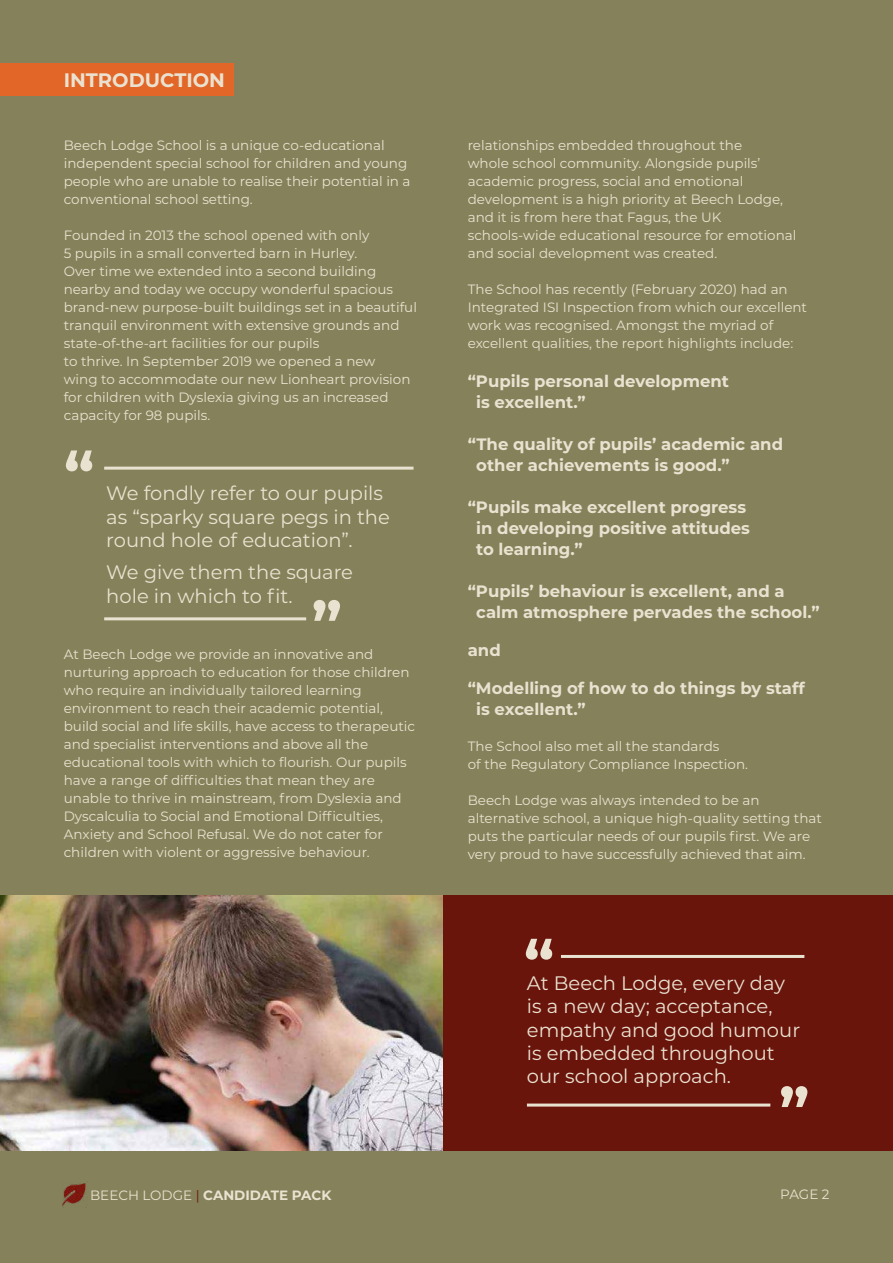
<style>
.page{position:relative;width:893px;height:1263px;background:#85825b}
.page>*{position:absolute;margin:0;border:0;box-sizing:border-box;transform-origin:0 0}
.t1{font:700 61.5px "Montserrat";color:#eae2d1}
.t2{font:19.5px/23.4px "Montserrat";color:#eae2d1}
.t3{font:700 19.5px "Montserrat";color:#eae2d1}
.t4{font:700 16.5px/21px "Montserrat";color:#eae2d1}
.t5{font:13.5px/18px "Montserrat";color:#eae2d1}
.t6{font:700 13.5px "Montserrat";color:#eae2d1}
.s1{font-weight:400}
.s2{font-weight:400;color:#6a150c}
</style>
<div class="page">
<img style="left:63px;top:1183px;width:23px;height:23px">
<div style="left:0;top:63px;width:234px;height:33px;background:#e26627"></div>
<hr style="left:104px;top:467px;width:310px;height:3px;background:#eae2d1">
<hr style="left:104px;top:617px;width:202px;height:3px;background:#eae2d1">
<div style="left:0;top:895px;width:893px;height:255px;background:#6a150c"></div>
<hr style="left:561px;top:955px;width:243px;height:3px;background:#eae2d1">
<hr style="left:527px;top:1103px;width:243px;height:3px;background:#eae2d1">
<img style="left:0;top:895px;width:442px;height:255px">
<h2 class="t3" style="left:64px;top:71px;width:163px">INTRODUCTION</h2>
<p class="t5" style="left:64px;top:136px;width:348px">Beech Lodge School is a unique co-educational independent special school for children and young people who are unable to realise their potential in a conventional school setting.</p>
<p class="t5" style="left:64px;top:226px;width:355px">Founded in 2013 the school opened with only<br>5 pupils in a small converted barn in Hurley.<br>Over time we extended into a second building nearby and today we occupy wonderful spacious brand-new purpose-built buildings set in a beautiful tranquil environment with extensive grounds and state-of-the-art facilities for our pupils<br>to thrive. In September 2019 we opened a new<br>wing to accommodate our new Lionheart provision for children with Dyslexia giving us an increased capacity for 98 pupils.</p>
<h1 class="t1" style="left:64px;top:444px;width:32px">“</h1>
<h2 class="t2" style="left:106px;top:482px;width:285px">We fondly refer to our pupils as “sparky square pegs in the round hole of education”.</h2>
<h2 class="t2" style="left:106px;top:561px;width:248px">We give them the square hole in which to fit.</h2>
<h1 class="t1" style="left:311px;top:594px;width:32px">”</h1>
<p class="t5" style="left:64px;top:646px;width:353px">At Beech Lodge we provide an innovative and nurturing approach to education for those children who require an individually tailored learning environment to reach their academic potential, build social and life skills, have access to therapeutic and specialist interventions and above all the educational tools with which to flourish. Our pupils have a range of difficulties that mean they are unable to thrive in mainstream, from Dyslexia and Dyscalculia to Social and Emotional Difficulties, Anxiety and School Refusal. We do not cater for children with violent or aggressive behaviour.</p>
<p class="t5" style="left:468px;top:136px;width:330px">relationships embedded throughout the<br>whole school community. Alongside pupils’ academic progress, social and emotional development is a high priority at Beech Lodge, and it is from here that Fagus, the UK schools-wide educational resource for emotional and social development was created.</p>
<p class="t5" style="left:468px;top:280px;width:341px">The School has recently (February 2020) had an Integrated ISI Inspection from which our excellent work was recognised. Amongst the myriad of excellent qualities, the report highlights include:</p>
<p class="t4" style="left:476px;top:371px;width:254px;text-indent:-8px">“Pupils personal development is excellent.”</p>
<p class="t4" style="left:476px;top:434px;width:308px;text-indent:-8px">“The quality of pupils’ academic and other achievements is good.”</p>
<p class="t4" style="left:476px;top:497px;width:275px;text-indent:-8px">“Pupils make excellent progress in developing positive attitudes to learning.”</p>
<p class="t4" style="left:476px;top:581px;width:345px;text-indent:-8px">“Pupils’ behaviour is excellent, and a calm atmosphere pervades the school.”</p>
<p class="t4" style="left:468px;top:640px;width:35px">and</p>
<p class="t4" style="left:476px;top:678px;width:330px;text-indent:-8px">“Modelling of how to do things by staff is excellent.”</p>
<p class="t5" style="left:468px;top:738px;width:282px">The School also met all the standards<br>of the Regulatory Compliance Inspection.</p>
<p class="t5" style="left:468px;top:792px;width:356px">Beech Lodge was always intended to be an alternative school, a unique high-quality setting that puts the particular needs of our pupils first. We are very proud to have successfully achieved that aim.</p>
<h1 class="t1" style="left:524px;top:933px;width:32px">“</h1>
<h2 class="t2" style="left:527px;top:972px;width:275px">At Beech Lodge, every day is a new day; acceptance, empathy and good humour is embedded throughout our school approach.</h2>
<h1 class="t1" style="left:779px;top:1080px;width:32px">”</h1>
<p class="t6" style="left:90px;top:1188px;width:243px"><span class="s1">BEECH LODGE</span> <span class="s2">|</span> CANDIDATE PACK</p>
<p class="t5" style="left:780px;top:1185px;width:51px">PAGE 2</p>
</div>
